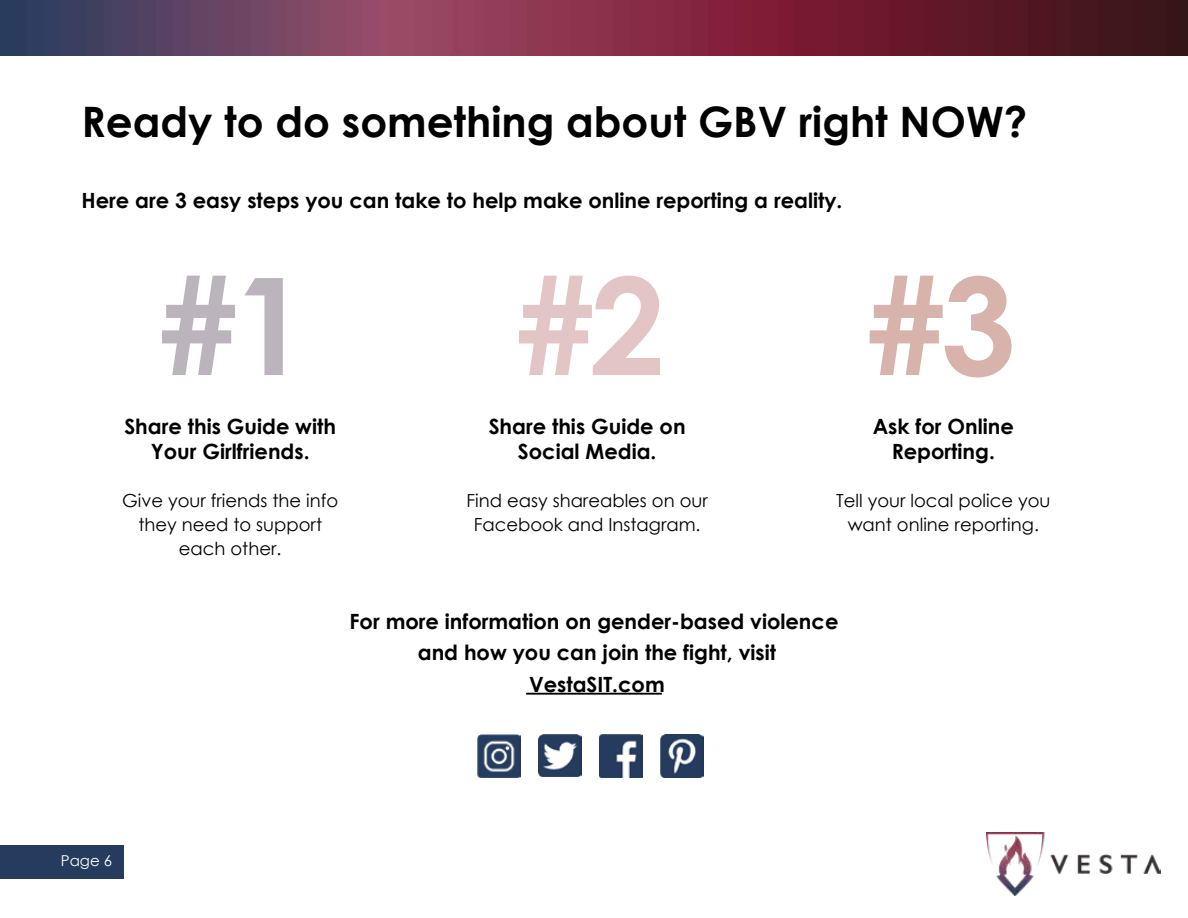
<style>
.page{position:relative;width:1188px;height:918px;background:#fff}
.page>*{position:absolute;margin:0;border:0;box-sizing:border-box;transform-origin:0 0}
.t1{font:700 135px "Century Gothic";color:#bcb4bc}
.t2{font:700 135px "Century Gothic";color:#e3c5c6}
.t3{font:700 135px "Century Gothic";color:#d7b3ab}
.t4{font:700 42px "Century Gothic";color:#000}
.t5{font:700 21px/25.5px "Century Gothic";color:#000;text-align:center}
.t6{font:18px/24px "Century Gothic";color:#000;text-align:center}
.t7{font:15px "Century Gothic";color:#fff}
</style>
<div class="page">
<img style="left:0;top:0;width:1188px;height:56px">
<img style="left:986px;top:833px;width:175px;height:62px">
<hr style="left:526px;top:693px;width:136px;height:2px;background:#000">
<img style="left:660px;top:734px;width:43px;height:43px">
<img style="left:539px;top:734px;width:42px;height:43px">
<img style="left:599px;top:734px;width:43px;height:43px">
<img style="left:477px;top:734px;width:44px;height:44px">
<div style="left:0;top:845px;width:123px;height:33px;background:#253c5e"></div>
<h2 class="t4" style="left:81px;top:90px;width:947px">Ready to do something about GBV right NOW?</h2>
<p class="t5" style="left:81px;top:187px;width:763px">Here are 3 easy steps you can take to help make online reporting a reality.</p>
<h1 class="t1" style="left:158px;top:224px;width:152px">#1</h1>
<h1 class="t2" style="left:515px;top:224px;width:152px">#2</h1>
<h1 class="t3" style="left:866px;top:224px;width:152px">#3</h1>
<p class="t5" style="left:124px;top:412px;width:213px">Share this Guide with<br>Your Girlfriends.</p>
<p class="t6" style="left:122px;top:488px;width:218px">Give your friends the info they need to support each other.</p>
<p class="t5" style="left:489px;top:412px;width:198px">Share this Guide on<br>Social Media.</p>
<p class="t6" style="left:466px;top:488px;width:243px">Find easy shareables on our<br>Facebook and Instagram.</p>
<p class="t5" style="left:873px;top:412px;width:143px">Ask for Online<br>Reporting.</p>
<p class="t6" style="left:836px;top:488px;width:216px">Tell your local police you want online reporting.</p>
<p class="t5" style="left:350px;top:604px;width:490px;line-height:31.5px">For more information on gender-based violence and how you can join the fight, visit<br>VestaSIT.com</p>
<p class="t7" style="left:61px;top:850px;width:53px">Page 6</p>
</div>
